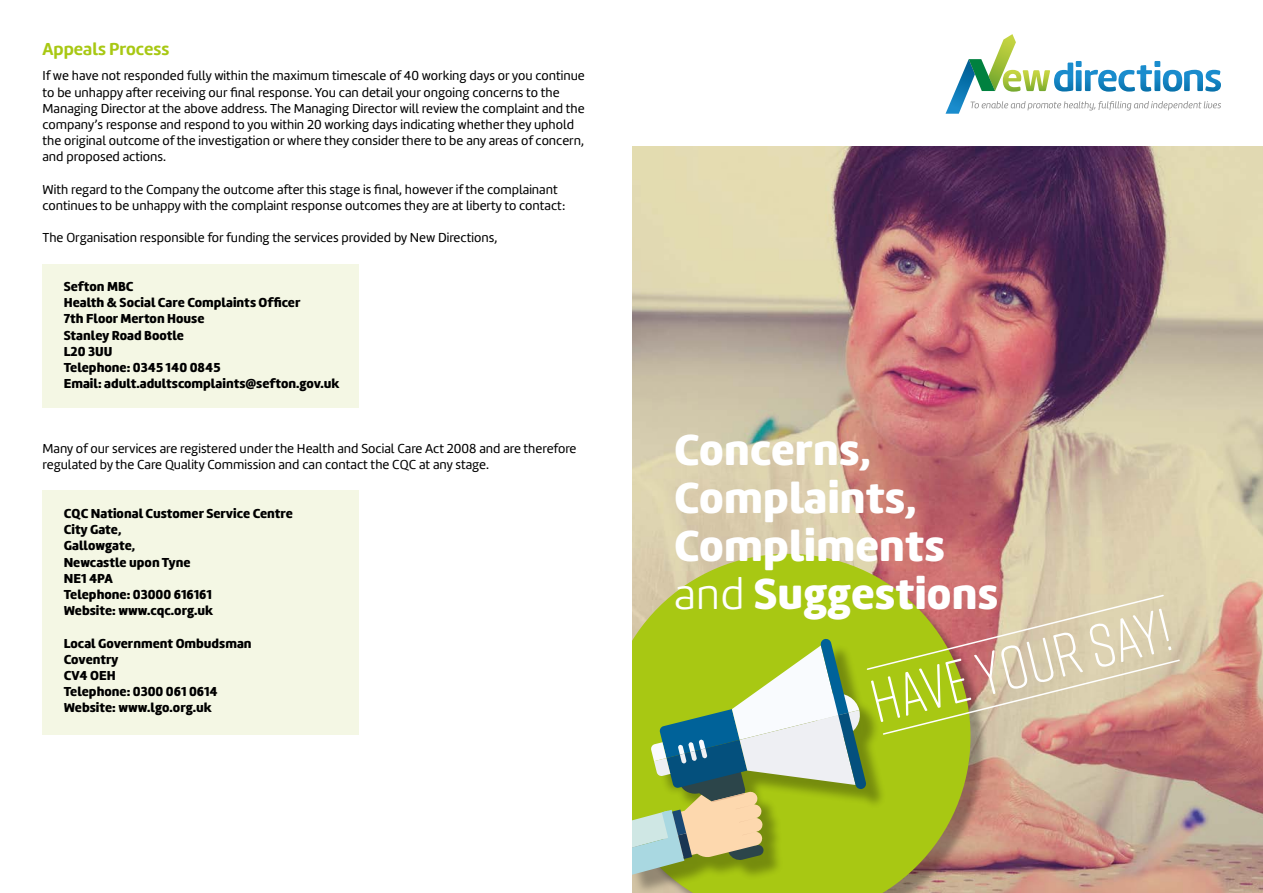
<style>
.page{position:relative;width:1263px;height:893px;background:#fff}
.page>*{position:absolute;margin:0;border:0;box-sizing:border-box;transform-origin:0 0}
.t1{font:300 60.75px "Rift Soft";color:#fff}
.t2{font:45px/48px "Amelia Rounded Black";letter-spacing:.005em;color:#fff}
.t3{font:700 18px "Amelia Rounded";color:#a8c813}
.t4{font:13.5px/16.2px "Amelia Rounded Regular";color:#000}
.t5{font:13.5px/16.2px "Amelia Rounded Black";color:#000}
.s1{font-family:"Amelia Rounded Light"}
</style>
<div class="page">
<img style="left:632px;top:147px;width:631px;height:746px">
<svg style="left:632px;top:554px;width:338px;height:339px;background:#bdb058"></svg>
<div style="left:43px;top:265px;width:316px;height:143px;background:#f4f7e4"></div>
<div style="left:43px;top:490px;width:316px;height:245px;background:#f4f7e4"></div>
<svg style="left:945px;top:34px;width:276px;height:80px"></svg>
<div style="left:623px;top:644px;width:263px;height:249px;background:#000;opacity:.3"></div>
<div style="left:570px;top:0;width:61px;height:893px;background:#fff"></div>
<svg style="left:631px;top:594px;width:550px;height:281px;background:#b5b567"></svg>
<h3 class="t3" style="left:43px;top:38px;width:128px">Appeals Process</h3>
<p class="t4" style="left:43px;top:68px;width:544px">If we have not responded fully within the maximum timescale of 40 working days or you continue to be unhappy after receiving our final response. You can detail your ongoing concerns to the Managing Director at the above address. The Managing Director will review the complaint and the company’s response and respond to you within 20 working days indicating whether they uphold the original outcome of the investigation or where they consider there to be any areas of concern, and proposed actions.</p>
<p class="t4" style="left:43px;top:181px;width:524px">With regard to the Company the outcome after this stage is final, however if the complainant continues to be unhappy with the complaint response outcomes they are at liberty to contact:</p>
<p class="t4" style="left:43px;top:230px;width:456px">The Organisation responsible for funding the services provided by New Directions,</p>
<p class="t5" style="left:64px;top:278px;width:277px">Sefton MBC<br>Health &amp; Social Care Complaints Officer<br>7th Floor Merton House<br>Stanley Road Bootle<br>L20 3UU<br>Telephone: 0345 140 0845<br>Email: adult.adultscomplaints@sefton.gov.uk</p>
<p class="t4" style="left:43px;top:440px;width:535px">Many of our services are registered under the Health and Social Care Act 2008 and are therefore regulated by the Care Quality Commission and can contact the CQC at any stage.</p>
<p class="t5" style="left:64px;top:505px;width:231px">CQC National Customer Service Centre<br>City Gate,<br>Gallowgate,<br>Newcastle upon Tyne<br>NE1 4PA<br>Telephone: 03000 616161<br>Website: www.cqc.org.uk</p>
<p class="t5" style="left:64px;top:635px;width:189px">Local Government Ombudsman<br>Coventry<br>CV4 OEH<br>Telephone: 0300 061 0614<br>Website: www.lgo.org.uk</p>
<h2 class="t2" style="left:674px;top:425px;width:326px">Concerns,<br>Complaints,<br>Compliments <span class="s1">and</span> Suggestions</h2>
<h1 class="t1" style="left:861px;top:661px;width:309px;rotate:-14deg">Have your say!</h1>
</div>
